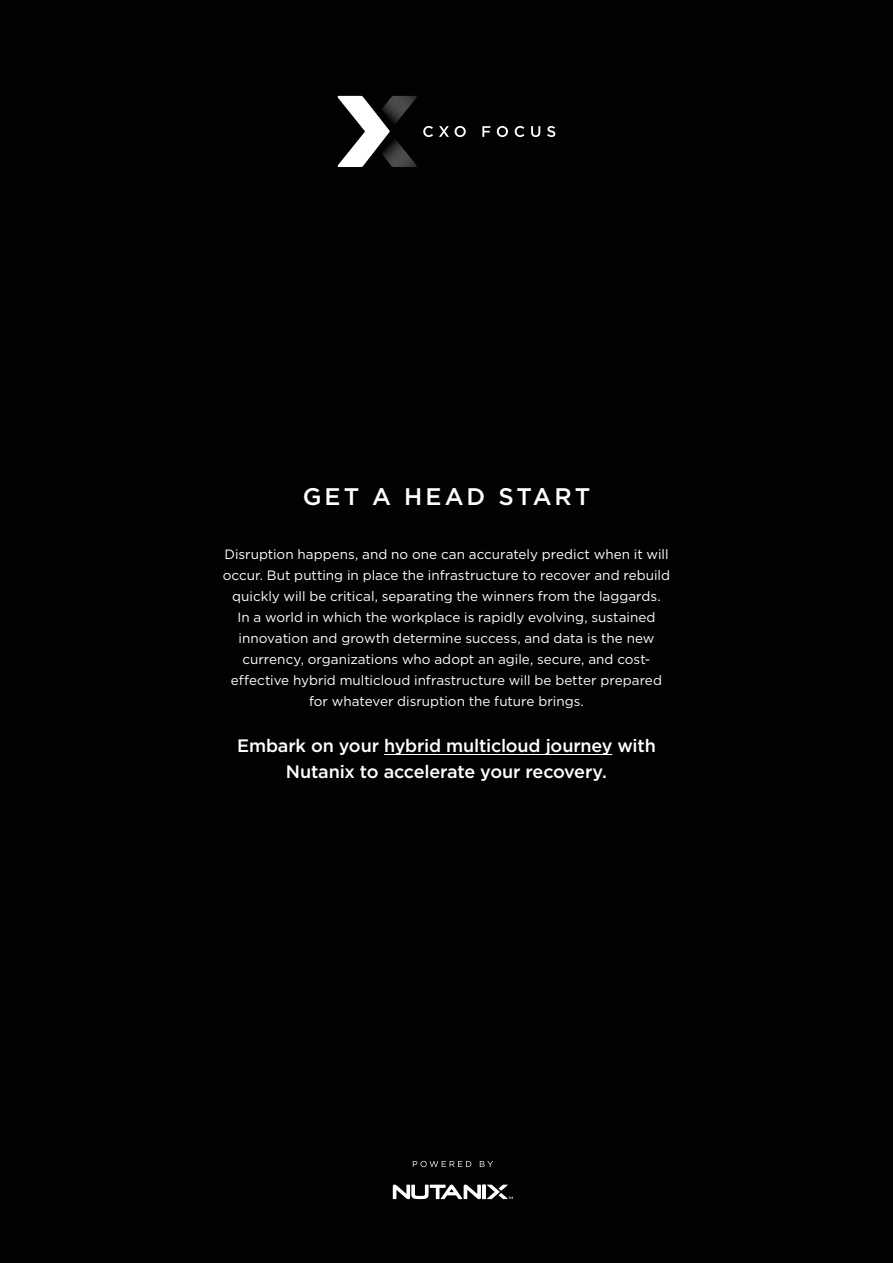
<style>
.page{position:relative;width:893px;height:1263px;background:#020203}
.page>*{position:absolute;margin:0;border:0;box-sizing:border-box;transform-origin:0 0}
.t1{font:500 24px "Gotham HTF";letter-spacing:.12em;color:#fff}
.t2{font:500 18px/25.5px "Gotham HTF";letter-spacing:-.01em;color:#fff;text-align:center}
.t3{font:13.5px/21px "Gotham HTF";color:#fff;text-align:center}
</style>
<div class="page">
<svg style="left:413px;top:1161px;width:58px;height:6px"></svg>
<svg style="left:480px;top:1161px;width:13px;height:6px"></svg>
<svg style="left:487px;top:1185px;width:26px;height:14px"></svg>
<hr style="left:482px;top:1185px;width:4px;height:14px;background:#fff">
<svg style="left:393px;top:1184px;width:88px;height:15px"></svg>
<svg style="left:423px;top:126px;width:10px;height:11px"></svg>
<svg style="left:439px;top:126px;width:10px;height:11px"></svg>
<svg style="left:455px;top:126px;width:11px;height:11px"></svg>
<svg style="left:482px;top:126px;width:8px;height:11px"></svg>
<svg style="left:497px;top:126px;width:11px;height:11px"></svg>
<svg style="left:515px;top:126px;width:9px;height:11px"></svg>
<svg style="left:531px;top:126px;width:9px;height:11px"></svg>
<svg style="left:547px;top:126px;width:8px;height:11px"></svg>
<svg style="left:338px;top:96px;width:79px;height:71px"></svg>
<hr style="left:384px;top:754px;width:228px;height:1px;background:#fff">
<h1 class="t1" style="left:303px;top:483px;width:289px">GET A HEAD START</h1>
<p class="t3" style="left:223px;top:543px;width:449px">Disruption happens, and no one can accurately predict when it will occur. But putting in place the infrastructure to recover and rebuild quickly will be critical, separating the winners from the laggards.<br>In a world in which the workplace is rapidly evolving, sustained innovation and growth determine success, and data is the new currency, organizations who adopt an agile, secure, and cost&shy;effective hybrid multicloud infrastructure will be better prepared for whatever disruption the future brings.</p>
<h2 class="t2" style="left:237px;top:733px;width:420px">Embark on your hybrid multicloud journey with<br>Nutanix to accelerate your recovery.</h2>
</div>
